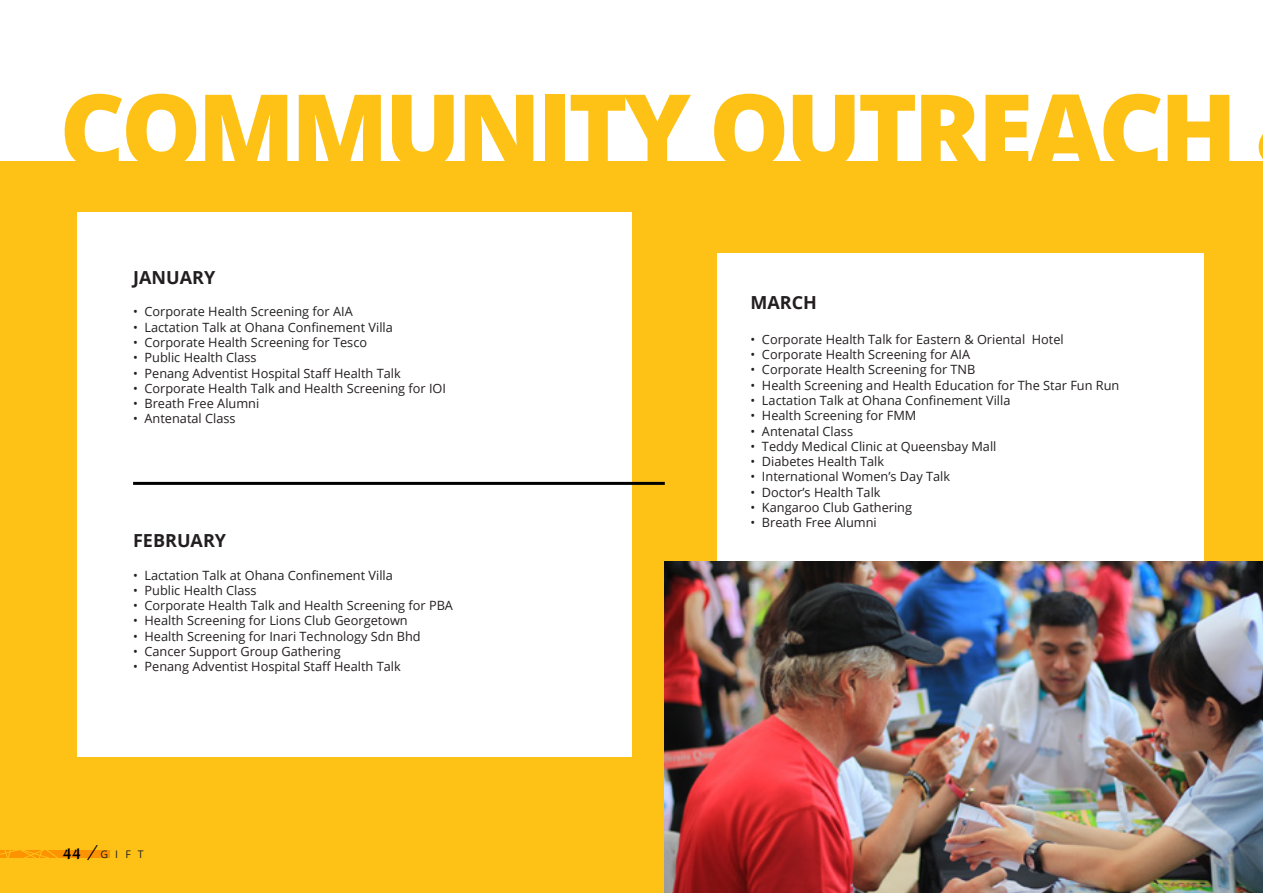
<style>
.page{position:relative;width:1263px;height:893px;background:#fff}
.page>*{position:absolute;margin:0;border:0;box-sizing:border-box;transform-origin:0 0}
.Small_Title_Bold{font:800 100.95px "Open Sans";letter-spacing:-.04em;color:#fec216}
.body_text{font:21px "Amita";color:#000}
.Sub_Body_text{font:700 18px "Open Sans";color:#231f20}
.body_text-2{font:700 15px "Amita";color:#000}
.body_text-3{font:12.75px "Open Sans";color:#231f20}
.body_text-4{font:10.5px "Open Sans";color:#231f20}
</style>
<div class="page">
<div style="left:0;top:162px;width:1263px;height:731px;background:#fec216"></div>
<div style="left:0;top:850px;width:110px;height:8px;background:#fd9301"></div>
<svg style="left:0;top:850px;width:58px;height:8px"></svg>
<div style="left:77px;top:213px;width:554px;height:544px;background:#fff"></div>
<div style="left:716px;top:253px;width:487px;height:640px;background:#fff"></div>
<hr style="left:133px;top:482px;width:532px;height:3px;background:#000">
<img style="left:665px;top:561px;width:598px;height:332px">
<p class="Small_Title_Bold" style="left:60px;top:53px;width:1179px">COMMUNITY OUTREACH</p>
<p class="Sub_Body_text" style="left:133px;top:265px;width:84px">JANUARY</p>
<p class="body_text-3" style="left:133px;top:303px;width:221px">• Corporate Health Screening for AIA</p>
<p class="body_text-3" style="left:133px;top:318px;width:261px">• Lactation Talk at Ohana Confinement Villa</p>
<p class="body_text-3" style="left:133px;top:334px;width:236px">• Corporate Health Screening for Tesco</p>
<p class="body_text-3" style="left:133px;top:349px;width:125px">• Public Health Class</p>
<p class="body_text-3" style="left:133px;top:364px;width:269px">• Penang Adventist Hospital Staff Health Talk</p>
<p class="body_text-3" style="left:133px;top:379px;width:314px">• Corporate Health Talk and Health Screening for IOI</p>
<p class="body_text-3" style="left:133px;top:395px;width:128px">• Breath Free Alumni</p>
<p class="body_text-3" style="left:133px;top:410px;width:104px">• Antenatal Class</p>
<p class="Sub_Body_text" style="left:133px;top:528px;width:95px">FEBRUARY</p>
<p class="body_text-3" style="left:133px;top:566px;width:261px">• Lactation Talk at Ohana Confinement Villa</p>
<p class="body_text-3" style="left:133px;top:581px;width:125px">• Public Health Class</p>
<p class="body_text-3" style="left:133px;top:597px;width:321px">• Corporate Health Talk and Health Screening for PBA</p>
<p class="body_text-3" style="left:133px;top:612px;width:276px">• Health Screening for Lions Club Georgetown</p>
<p class="body_text-3" style="left:133px;top:627px;width:289px">• Health Screening for Inari Technology Sdn Bhd</p>
<p class="body_text-3" style="left:133px;top:643px;width:209px">• Cancer Support Group Gathering</p>
<p class="body_text-3" style="left:133px;top:658px;width:269px">• Penang Adventist Hospital Staff Health Talk</p>
<p class="body_text-2" style="left:63px;top:845px;width:19px">44</p>
<p class="body_text" style="left:86px;top:840px;width:14px">/</p>
<p class="body_text-4" style="left:101px;top:847px;width:45px">GIFT</p>
<p class="Sub_Body_text" style="left:750px;top:290px;width:68px">MARCH</p>
<p class="body_text-3" style="left:750px;top:330px;width:315px">• Corporate Health Talk for Eastern &amp; Oriental Hotel</p>
<p class="body_text-3" style="left:750px;top:346px;width:221px">• Corporate Health Screening for AIA</p>
<p class="body_text-3" style="left:750px;top:361px;width:226px">• Corporate Health Screening for TNB</p>
<p class="body_text-3" style="left:750px;top:376px;width:370px">• Health Screening and Health Education for The Star Fun Run</p>
<p class="body_text-3" style="left:750px;top:392px;width:261px">• Lactation Talk at Ohana Confinement Villa</p>
<p class="body_text-3" style="left:750px;top:407px;width:167px">• Health Screening for FMM</p>
<p class="body_text-3" style="left:750px;top:422px;width:104px">• Antenatal Class</p>
<p class="body_text-3" style="left:750px;top:437px;width:247px">• Teddy Medical Clinic at Queensbay Mall</p>
<p class="body_text-3" style="left:750px;top:453px;width:135px">• Diabetes Health Talk</p>
<p class="body_text-3" style="left:750px;top:468px;width:201px">• International Women’s Day Talk</p>
<p class="body_text-3" style="left:750px;top:483px;width:132px">• Doctor’s Health Talk</p>
<p class="body_text-3" style="left:750px;top:499px;width:163px">• Kangaroo Club Gathering</p>
<p class="body_text-3" style="left:750px;top:514px;width:128px">• Breath Free Alumni</p>
</div>
